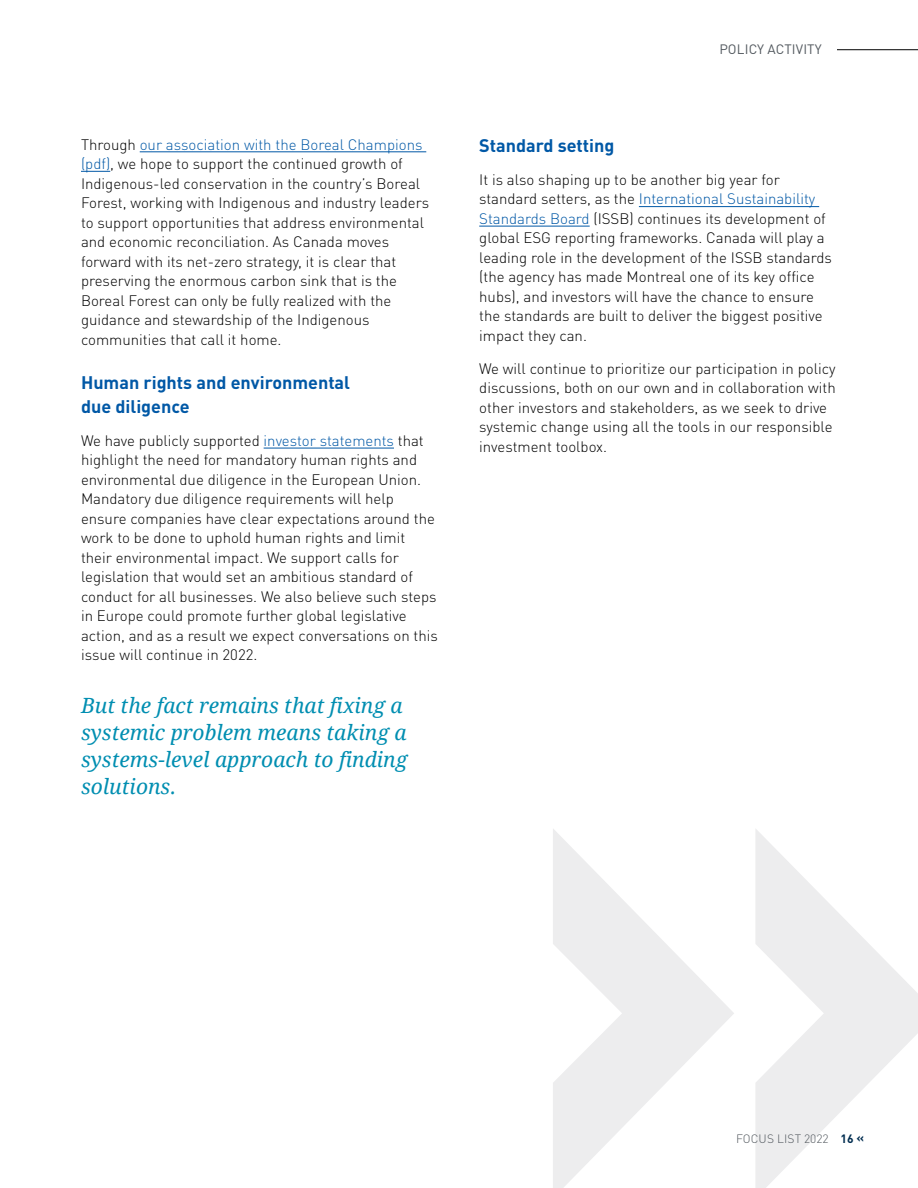
<style>
.page{position:relative;width:918px;height:1188px;background:#fff}
.page>*{position:absolute;margin:0;border:0;box-sizing:border-box;transform-origin:0 0}
.t1{font:italic 21px/27px "Droid Serif";color:#008eb1}
.Subhead3_2c{font:700 18px/24px "DIN Pro";color:#0058a6}
.Text_2c{font:300 15px/19.5px "DIN Pro";color:#000}
.t2{font:13.5px "DIN Pro";letter-spacing:.01em;color:#53595f}
.t3{font:300 12px "DIN Pro";color:#53595f}
.s1{color:#0058a6}
.s2{font-weight:700;color:#002d50}
</style>
<div class="page">
<svg style="left:553px;top:829px;width:365px;height:359px"></svg>
<hr style="left:837px;top:49px;width:81px;height:1px;background:#000">
<hr style="left:140px;top:152px;width:286px;height:1px;background:#0058a6">
<svg style="left:81px;top:171px;width:29px;height:1px"></svg>
<hr style="left:264px;top:448px;width:130px;height:1px;background:#0058a6">
<hr style="left:639px;top:206px;width:180px;height:1px;background:#0058a6">
<hr style="left:479px;top:226px;width:111px;height:1px;background:#0058a6">
<p class="Text_2c" style="left:81px;top:134px;width:350px">Through <span class="s1">our association with the Boreal Champions (pdf)</span>, we hope to support the continued growth of Indigenous-led conservation in the country’s Boreal Forest, working with Indigenous and industry leaders to support opportunities that address environmental and economic reconciliation. As Canada moves forward with its net-zero strategy, it is clear that preserving the enormous carbon sink that is the Boreal Forest can only be fully realized with the guidance and stewardship of the Indigenous communities that call it home.</p>
<p class="Subhead3_2c" style="left:81px;top:369px;width:271px">Human rights and environmental due diligence</p>
<p class="Text_2c" style="left:81px;top:430px;width:359px">We have publicly supported <span class="s1">investor statements</span> that highlight the need for mandatory human rights and environmental due diligence in the European Union.<br>Mandatory due diligence requirements will help ensure companies have clear expectations around the work to be done to uphold human rights and limit their environmental impact. We support calls for legislation that would set an ambitious standard of conduct for all businesses. We also believe such steps in Europe could promote further global legislative action, and as a result we expect conversations on this issue will continue in 2022.</p>
<h1 class="t1" style="left:81px;top:691px;width:328px">But the fact remains that fixing a systemic problem means taking a systems-level approach to finding solutions.</h1>
<p class="t2" style="left:719px;top:39px;width:96px">POLICY ACTIVITY</p>
<p class="Subhead3_2c" style="left:479px;top:132px;width:137px">Standard setting</p>
<p class="Text_2c" style="left:479px;top:169px;width:354px">It is also shaping up to be another big year for standard setters, as the <span class="s1">International Sustainability Standards Board</span> (ISSB) continues its development of global ESG reporting frameworks. Canada will play a leading role in the development of the ISSB standards (the agency has made Montreal one of its key office hubs), and investors will have the chance to ensure the standards are built to deliver the biggest positive impact they can.</p>
<p class="Text_2c" style="left:479px;top:358px;width:358px">We will continue to prioritize our participation in policy discussions, both on our own and in collaboration with other investors and stakeholders, as we seek to drive systemic change using all the tools in our responsible investment toolbox.</p>
<p class="t3" style="left:736px;top:1130px;width:16px">Focus</p>
<p class="t3" style="left:777px;top:1130px;width:88px">List 2022 <span class="s2">16 «</span></p>
</div>
